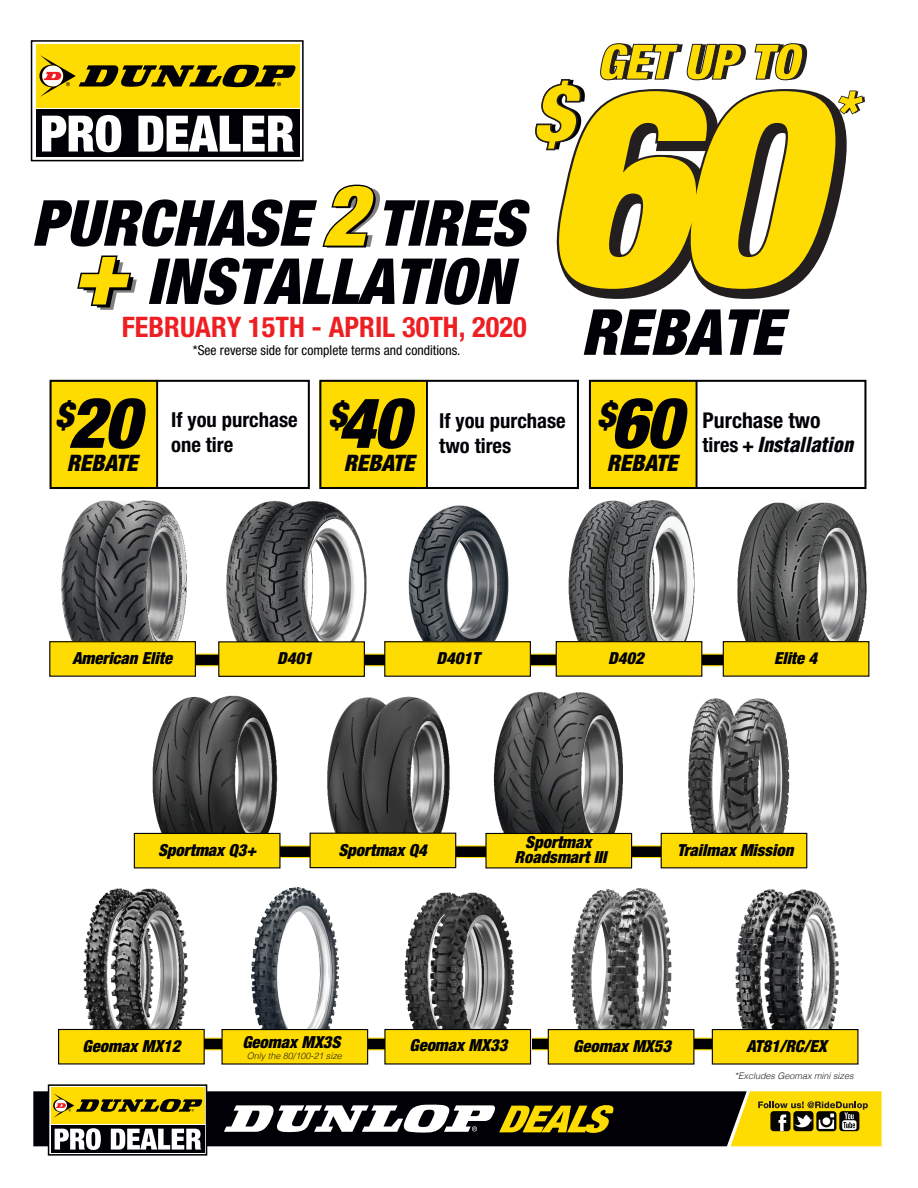
<style>
.page{position:relative;width:918px;height:1188px;background:#fff}
.page>*{position:absolute;margin:0;border:0;box-sizing:border-box;transform-origin:0 0}
.t1{font:italic 900 condensed 70.2px "Helvetica Neue";color:#000006}
.t2{font:italic 900 condensed 63.6px/58.2px "Helvetica Neue";color:#000006}
.t3{font:italic 900 condensed 35.1px "Helvetica Neue";color:#000006}
.t4{font:700 condensed 28.35px "Helvetica Neue";color:#ee1f23}
.t5{font:italic 900 condensed 22.8px "Helvetica Neue";color:#000006}
.t6{font:700 condensed 21.75px "Helvetica Neue";color:#000006}
.t7{font:700 condensed 20.55px/24.8px "Helvetica Neue";color:#000006}
.t8{font:italic 900 condensed 20.25px "Helvetica";color:#000006}
.t9{font:italic 900 condensed 16.65px/15px "Helvetica Neue";color:#000006;text-align:center}
.t10{font:condensed 13.65px "Helvetica Neue";color:#000006}
.t11{font:italic 300 9px "Helvetica";color:#231f20}
.s1{font-size:93.9px;color:#ffdc01}
.s2{font-family:"Helvetica Neue";font-weight:700;font-style:normal}
</style>
<div class="page">
<img style="left:140px;top:695px;width:144px;height:164px">
<img style="left:314px;top:696px;width:144px;height:172px">
<img style="left:63px;top:888px;width:145px;height:163px">
<div style="left:48px;top:1084px;width:159px;height:72px;border:2px solid #000006"></div>
<div style="left:51px;top:1087px;width:153px;height:37px;background:#ffdc01"></div>
<div style="left:51px;top:1125px;width:153px;height:28px;background:#000006"></div>
<div style="left:319px;top:381px;width:108px;height:106px;background:#ffdc01"></div>
<div style="left:50px;top:381px;width:108px;height:106px;background:#ffdc01"></div>
<div style="left:319px;top:380px;width:260px;height:109px;border:2px solid #000006"></div>
<hr style="left:426px;top:381px;width:2px;height:106px;background:#000006">
<div style="left:589px;top:381px;width:108px;height:106px;background:#ffdc01"></div>
<div style="left:589px;top:380px;width:277px;height:109px;border:2px solid #000006"></div>
<hr style="left:696px;top:381px;width:1px;height:107px;background:#000006">
<div style="left:50px;top:380px;width:260px;height:109px;border:2px solid #000006"></div>
<hr style="left:156px;top:381px;width:2px;height:106px;background:#000006">
<svg style="left:33px;top:1091px;width:849px;height:59px"></svg>
<div style="left:50px;top:654px;width:815px;height:12px;background:#000006"></div>
<div style="left:49px;top:654px;width:817px;height:12px;border:1px solid #ffdc01"></div>
<div style="left:228px;top:846px;width:458px;height:12px;background:#000006"></div>
<div style="left:227px;top:845px;width:460px;height:13px;border:1px solid #ffdc01"></div>
<div style="left:64px;top:1038px;width:789px;height:12px;background:#000006"></div>
<img style="left:61px;top:500px;width:126px;height:141px">
<div style="left:50px;top:642px;width:145px;height:34px;background:#ffdc01"></div>
<div style="left:49px;top:641px;width:147px;height:36px;border:1px solid #000006"></div>
<img style="left:737px;top:502px;width:133px;height:174px">
<div style="left:723px;top:642px;width:146px;height:34px;background:#ffdc01"></div>
<div style="left:723px;top:641px;width:146px;height:36px;border:1px solid #000006"></div>
<div style="left:134px;top:833px;width:146px;height:35px;background:#ffdc01"></div>
<div style="left:134px;top:833px;width:147px;height:35px;border:1px solid #000006"></div>
<div style="left:310px;top:833px;width:146px;height:35px;background:#ffdc01"></div>
<div style="left:310px;top:833px;width:146px;height:35px;border:1px solid #000006"></div>
<img style="left:486px;top:692px;width:146px;height:141px">
<div style="left:486px;top:833px;width:146px;height:35px;background:#ffdc01"></div>
<div style="left:485px;top:833px;width:147px;height:35px;border:1px solid #000006"></div>
<img style="left:648px;top:698px;width:160px;height:168px">
<div style="left:661px;top:833px;width:146px;height:35px;background:#ffdc01"></div>
<div style="left:661px;top:833px;width:146px;height:35px;border:1px solid #000006"></div>
<img style="left:226px;top:501px;width:141px;height:140px">
<div style="left:219px;top:642px;width:145px;height:34px;background:#ffdc01"></div>
<div style="left:218px;top:641px;width:147px;height:36px;border:1px solid #000006"></div>
<img style="left:408px;top:505px;width:101px;height:136px">
<div style="left:385px;top:642px;width:145px;height:34px;background:#ffdc01"></div>
<div style="left:384px;top:641px;width:147px;height:36px;border:1px solid #000006"></div>
<img style="left:568px;top:500px;width:127px;height:141px">
<div style="left:556px;top:642px;width:146px;height:34px;background:#ffdc01"></div>
<div style="left:556px;top:641px;width:146px;height:36px;border:1px solid #000006"></div>
<img style="left:387px;top:892px;width:140px;height:137px">
<div style="left:385px;top:1030px;width:146px;height:34px;background:#ffdc01"></div>
<div style="left:384px;top:1029px;width:147px;height:36px;border:1px solid #000006"></div>
<img style="left:527px;top:888px;width:182px;height:177px">
<div style="left:548px;top:1030px;width:146px;height:34px;background:#ffdc01"></div>
<div style="left:548px;top:1029px;width:146px;height:36px;border:1px solid #000006"></div>
<div style="left:59px;top:1029px;width:145px;height:35px;background:#ffdc01"></div>
<div style="left:58px;top:1029px;width:147px;height:36px;border:1px solid #000006"></div>
<img style="left:735px;top:889px;width:104px;height:140px">
<div style="left:712px;top:1030px;width:146px;height:34px;background:#ffdc01"></div>
<div style="left:712px;top:1029px;width:146px;height:36px;border:1px solid #000006"></div>
<svg style="left:77px;top:255px;width:55px;height:51px"></svg>
<svg style="left:323px;top:185px;width:57px;height:63px"></svg>
<svg style="left:36px;top:44px;width:264px;height:113px"></svg>
<div style="left:31px;top:40px;width:273px;height:121px;border:2px solid #000006"></div>
<div style="left:36px;top:44px;width:263px;height:64px;background:#ffdc01"></div>
<div style="left:36px;top:110px;width:263px;height:47px;background:#000006"></div>
<svg style="left:42px;top:115px;width:79px;height:37px"></svg>
<svg style="left:138px;top:116px;width:156px;height:36px"></svg>
<svg style="left:39px;top:55px;width:257px;height:42px"></svg>
<svg style="left:535px;top:43px;width:330px;height:256px"></svg>
<img style="left:251px;top:888px;width:87px;height:141px">
<div style="left:222px;top:1030px;width:146px;height:34px;background:#ffdc01"></div>
<div style="left:222px;top:1029px;width:146px;height:36px;border:1px solid #000006"></div>
<p class="t2" style="left:71px;top:193px;width:443px;text-indent:-39px">PURCHASE<br><span class="s1">+</span> INSTALLATION</p>
<p class="t2" style="left:376px;top:193px;width:150px">TIRES</p>
<p class="t4" style="left:122px;top:309px;width:406px">FEBRUARY 15TH - APRIL 30TH, 2020</p>
<p class="t10" style="left:193px;top:342px;width:269px">*See reverse side for complete terms and conditions.</p>
<p class="t2" style="left:581px;top:302px;width:203px">REBATE</p>
<p class="t1" style="left:69px;top:380px;width:73px">20</p>
<p class="t1" style="left:338px;top:380px;width:73px">40</p>
<p class="t1" style="left:610px;top:380px;width:73px">60</p>
<p class="t3" style="left:55px;top:393px;width:20px">$</p>
<p class="t3" style="left:329px;top:393px;width:20px">$</p>
<p class="t3" style="left:597px;top:393px;width:20px">$</p>
<p class="t7" style="left:171px;top:407px;width:128px">If you purchase one tire</p>
<p class="t7" style="left:439px;top:408px;width:128px">If you purchase</p>
<p class="t7" style="left:439px;top:433px;width:74px">two tires</p>
<p class="t5" style="left:67px;top:449px;width:72px">REBATE</p>
<p class="t5" style="left:344px;top:449px;width:72px">REBATE</p>
<p class="t5" style="left:607px;top:449px;width:72px">REBATE</p>
<p class="t6" style="left:703px;top:407px;width:119px">Purchase two</p>
<p class="t8" style="left:703px;top:432px;width:152px"><span class="s2">tires +</span> Installation</p>
<p class="t9" style="left:277px;top:651px;width:37px">D401</p>
<p class="t9" style="left:437px;top:651px;width:45px">D401T</p>
<p class="t9" style="left:608px;top:650px;width:37px">D402</p>
<p class="t9" style="left:72px;top:651px;width:101px">American Elite</p>
<p class="t9" style="left:774px;top:650px;width:45px">Elite 4</p>
<p class="t9" style="left:158px;top:842px;width:100px">Sportmax Q3+</p>
<p class="t9" style="left:338px;top:842px;width:90px">Sportmax Q4</p>
<p class="t9" style="left:515px;top:835px;width:94px">Sportmax<br>Roadsmart III</p>
<p class="t9" style="left:677px;top:842px;width:118px">Trailmax Mission</p>
<p class="t9" style="left:242px;top:1034px;width:100px">Geomax MX3S</p>
<p class="t11" style="left:247px;top:1050px;width:97px">Only the 80/100-21 size</p>
<p class="t9" style="left:83px;top:1038px;width:99px">Geomax MX12</p>
<p class="t9" style="left:409px;top:1038px;width:99px">Geomax MX33</p>
<p class="t9" style="left:573px;top:1038px;width:99px">Geomax MX53</p>
<p class="t9" style="left:747px;top:1039px;width:82px">AT81/RC/EX</p>
<p class="t11" style="left:735px;top:1068px;width:121px">*Excludes Geomax mini sizes</p>
</div>
